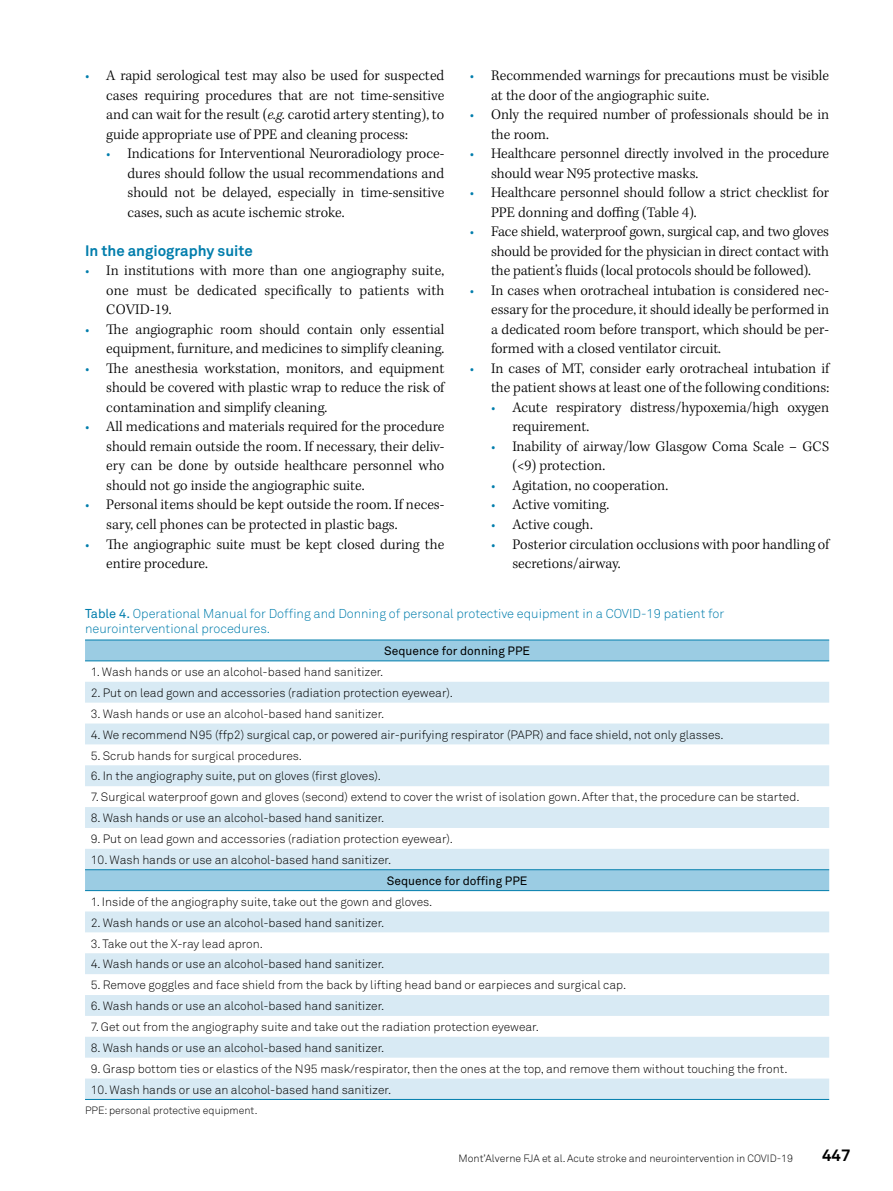
<style>
.page{position:relative;width:893px;height:1191px;background:#fff}
.page>*{position:absolute;margin:0;border:0;box-sizing:border-box;transform-origin:0 0}
.t1{font:700 16.5px "Akkurat Pro";color:#000}
.t2{font:300 15px/19.5px "Kepler Std";color:#000}
.t3{font:700 15px "Akkurat Pro";color:#007dac}
.t4{font:12.75px/15.3px "Akkurat Light Pro";color:#007dac}
.t5{font:12px "Akkurat Light Pro";color:#000}
.t6{font:12px "Akkurat Pro";color:#000}
.t7{font:10.5px "Akkurat Light Pro";color:#000}
.s1{color:#007dac}
.s2{font-style:italic}
.s3{font-family:"Akkurat Pro"}
</style>
<div class="page">
<div style="left:85px;top:640px;width:744px;height:22px;background:#9bcce3"></div>
<svg style="left:85px;top:682px;width:744px;height:417px;fill:#d8eaf4"></svg>
<hr style="left:85px;top:639px;width:744px;height:1px;background:#007dac">
<hr style="left:85px;top:660px;width:744px;height:1px;background:#007dac">
<hr style="left:85px;top:869px;width:744px;height:1px;background:#007dac">
<hr style="left:85px;top:890px;width:744px;height:1px;background:#007dac">
<hr style="left:85px;top:1099px;width:744px;height:1px;background:#007dac">
<p class="t2" style="left:106px;top:67px;width:340px;text-align:justify;text-indent:-21px"><span class="s1">•</span> A rapid serological test may also be used for suspected cases requiring procedures that are not time-sensitive and can wait for the result (<span class="s2">e.g.</span> carotid artery stenting), to guide appropriate use of PPE and cleaning process:</p>
<p class="t2" style="left:128px;top:145px;width:318px;text-align:justify;text-indent:-21px"><span class="s1">•</span> Indications for Interventional Neuroradiology proce&shy;dures should follow the usual recommendations and should not be delayed, especially in time-sensitive cases, such as acute ischemic stroke.</p>
<p class="t3" style="left:85px;top:241px;width:169px">In the angiography suite</p>
<p class="t2" style="left:106px;top:262px;width:340px;text-align:justify;text-indent:-21px"><span class="s1">•</span> In institutions with more than one angiography suite, one must be dedicated specifically to patients with COVID-19.</p>
<p class="t2" style="left:85px;top:320px;width:361px;text-align:right"><span class="s1">•</span> The angiographic room should contain only essential equipment, furniture, and medicines to simplify cleaning.</p>
<p class="t2" style="left:106px;top:359px;width:340px;text-align:justify;text-indent:-21px"><span class="s1">•</span> The anesthesia workstation, monitors, and equipment should be covered with plastic wrap to reduce the risk of contamination and simplify cleaning.</p>
<p class="t2" style="left:106px;top:418px;width:340px;text-align:justify;text-indent:-21px"><span class="s1">•</span> All medications and materials required for the procedure should remain outside the room. If necessary, their deliv&shy;ery can be done by outside healthcare personnel who should not go inside the angiographic suite.</p>
<p class="t2" style="left:106px;top:496px;width:340px;text-indent:-21px"><span class="s1">•</span> Personal items should be kept outside the room. If neces&shy;sary, cell phones can be protected in plastic bags.</p>
<p class="t2" style="left:106px;top:535px;width:340px;text-indent:-21px"><span class="s1">•</span> The angiographic suite must be kept closed during the entire procedure.</p>
<p class="t2" style="left:491px;top:67px;width:340px;text-indent:-21px"><span class="s1">•</span> Recommended warnings for precautions must be visible at the door of the angiographic suite.</p>
<p class="t2" style="left:491px;top:106px;width:340px;text-indent:-21px"><span class="s1">•</span> Only the required number of professionals should be in the room.</p>
<p class="t2" style="left:491px;top:145px;width:340px;text-indent:-21px"><span class="s1">•</span> Healthcare personnel directly involved in the procedure should wear N95 protective masks.</p>
<p class="t2" style="left:491px;top:184px;width:340px;text-indent:-21px"><span class="s1">•</span> Healthcare personnel should follow a strict checklist for<br>PPE donning and doffing (Table 4).</p>
<p class="t2" style="left:491px;top:223px;width:340px;text-align:justify;text-indent:-21px"><span class="s1">•</span> Face shield, waterproof gown, surgical cap, and two gloves should be provided for the physician in direct contact with the patient’s fluids (local protocols should be followed).</p>
<p class="t2" style="left:491px;top:281px;width:340px;text-align:justify;text-indent:-21px"><span class="s1">•</span> In cases when orotracheal intubation is considered nec&shy;essary for the procedure, it should ideally be performed in a dedicated room before transport, which should be per&shy;formed with a closed ventilator circuit.</p>
<p class="t2" style="left:470px;top:359px;width:361px;text-align:right"><span class="s1">•</span> In cases of MT, consider early orotracheal intubation if the patient shows at least one of the following conditions:</p>
<p class="t2" style="left:512px;top:398px;width:318px;text-indent:-21px"><span class="s1">•</span> Acute respiratory distress/hypoxemia/high oxygen requirement.</p>
<p class="t2" style="left:512px;top:437px;width:318px;text-indent:-21px"><span class="s1">•</span> Inability of airway/low Glasgow Coma Scale – GCS (&lt;9) protection.</p>
<p class="t2" style="left:491px;top:476px;width:179px"><span class="s1">•</span> Agitation, no cooperation.</p>
<p class="t2" style="left:491px;top:496px;width:120px"><span class="s1">•</span> Active vomiting.</p>
<p class="t2" style="left:491px;top:515px;width:103px"><span class="s1">•</span> Active cough.</p>
<p class="t2" style="left:512px;top:535px;width:318px;text-indent:-21px"><span class="s1">•</span> Posterior circulation occlusions with poor handling of secretions/airway.</p>
<p class="t4" style="left:85px;top:606px;width:641px"><span class="s3">Table 4.</span> Operational Manual for Doffing and Donning of personal protective equipment in a COVID-19 patient for neurointerventional procedures.</p>
<p class="t6" style="left:384px;top:644px;width:147px">Sequence for donning PPE</p>
<p class="t5" style="left:91px;top:664px;width:294px">1. Wash hands or use an alcohol-based hand sanitizer.</p>
<p class="t5" style="left:91px;top:685px;width:364px">2. Put on lead gown and accessories (radiation protection eyewear).</p>
<p class="t5" style="left:91px;top:706px;width:295px">3. Wash hands or use an alcohol-based hand sanitizer.</p>
<p class="t5" style="left:91px;top:727px;width:634px">4. We recommend N95 (ffp2) surgical cap, or powered air-purifying respirator (PAPR) and face shield, not only glasses.</p>
<p class="t5" style="left:91px;top:748px;width:213px">5. Scrub hands for surgical procedures.</p>
<p class="t5" style="left:91px;top:769px;width:292px">6. In the angiography suite, put on gloves (first gloves).</p>
<p class="t5" style="left:91px;top:790px;width:710px">7. Surgical waterproof gown and gloves (second) extend to cover the wrist of isolation gown. After that, the procedure can be started.</p>
<p class="t5" style="left:91px;top:811px;width:295px">8. Wash hands or use an alcohol-based hand sanitizer.</p>
<p class="t5" style="left:91px;top:832px;width:364px">9. Put on lead gown and accessories (radiation protection eyewear).</p>
<p class="t5" style="left:91px;top:852px;width:302px">10. Wash hands or use an alcohol-based hand sanitizer.</p>
<p class="t6" style="left:387px;top:873px;width:142px">Sequence for doffing PPE</p>
<p class="t5" style="left:91px;top:894px;width:343px">1. Inside of the angiography suite, take out the gown and gloves.</p>
<p class="t5" style="left:91px;top:915px;width:295px">2. Wash hands or use an alcohol-based hand sanitizer.</p>
<p class="t5" style="left:91px;top:936px;width:174px">3. Take out the X-ray lead apron.</p>
<p class="t5" style="left:91px;top:957px;width:295px">4. Wash hands or use an alcohol-based hand sanitizer.</p>
<p class="t5" style="left:91px;top:978px;width:537px">5. Remove goggles and face shield from the back by lifting head band or earpieces and surgical cap.</p>
<p class="t5" style="left:91px;top:999px;width:295px">6. Wash hands or use an alcohol-based hand sanitizer.</p>
<p class="t5" style="left:91px;top:1019px;width:450px">7. Get out from the angiography suite and take out the radiation protection eyewear.</p>
<p class="t5" style="left:91px;top:1040px;width:295px">8. Wash hands or use an alcohol-based hand sanitizer.</p>
<p class="t5" style="left:91px;top:1061px;width:698px">9. Grasp bottom ties or elastics of the N95 mask/respirator, then the ones at the top, and remove them without touching the front.</p>
<p class="t5" style="left:91px;top:1082px;width:302px">10. Wash hands or use an alcohol-based hand sanitizer.</p>
<p class="t7" style="left:85px;top:1104px;width:174px">PPE: personal protective equipment.</p>
<p class="t7" style="left:459px;top:1151px;width:336px">Mont’Alverne FJA et al. Acute stroke and neurointervention in COVID-19</p>
<p class="t1" style="left:822px;top:1145px;width:30px">447</p>
</div>
